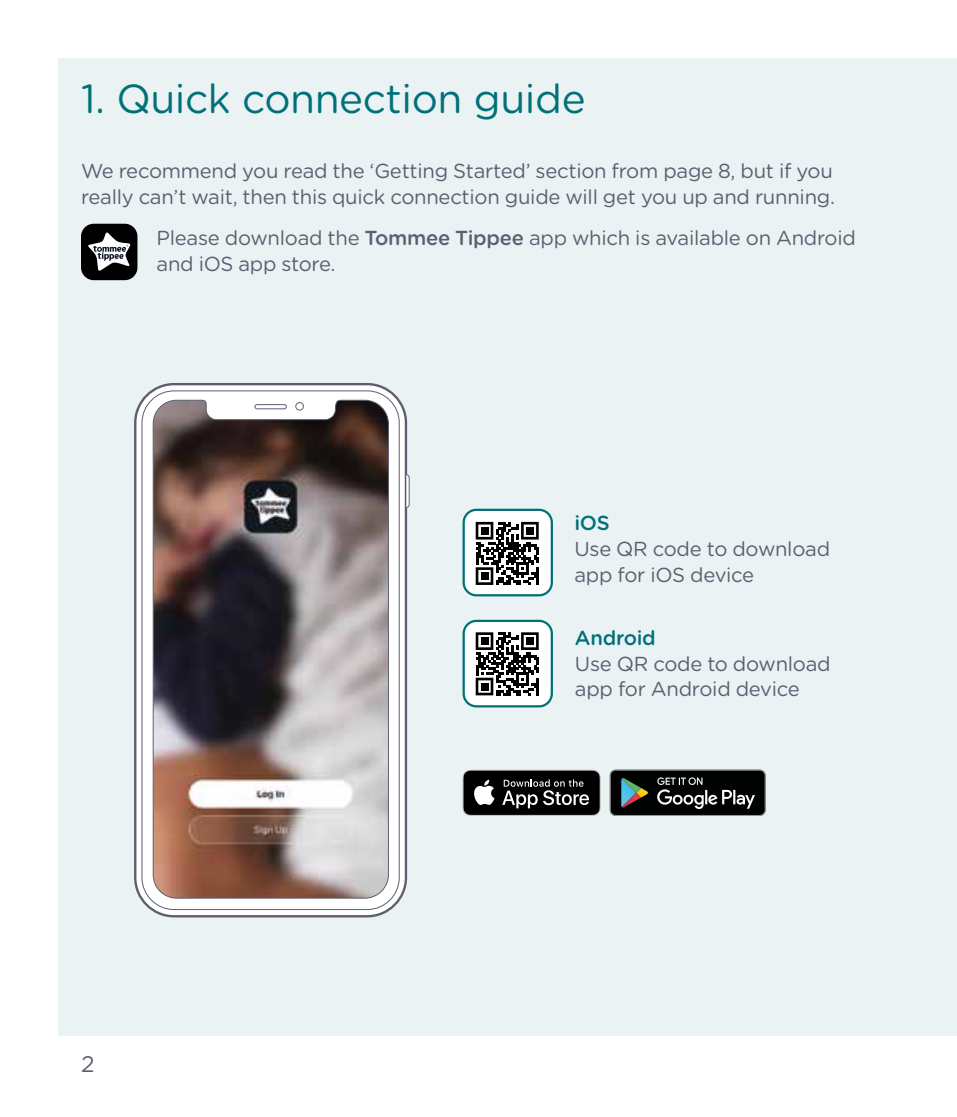
<style>
.page{position:relative;width:957px;height:1117px;background:#fff}
.page>*{position:absolute;margin:0;border:0;box-sizing:border-box;transform-origin:0 0}
.t1{font:40.5px "Gotham Rounded";letter-spacing:-.01em;color:#007179}
.t2{font:22.5px "Gotham";color:#5c5f70}
.t3{font:20.25px/25.9px "Gotham Rounded";letter-spacing:-.015em;color:#5c5f70}
.t4{font:500 20.25px "Gotham Rounded";letter-spacing:-.015em;color:#007179}
.s1{font-weight:500}
</style>
<div class="page">
<div style="left:59px;top:59px;width:898px;height:976px;background:#ebf2f4"></div>
<div style="left:464px;top:509px;width:88px;height:86px;background:#fff;border-radius:13px"></div>
<div style="left:462px;top:508px;width:91px;height:88px;border:2px solid #007179;border-radius:13px"></div>
<svg style="left:476px;top:521px;width:63px;height:64px"></svg>
<div style="left:481px;top:527px;width:7px;height:7px;background:#000"></div>
<div style="left:526px;top:527px;width:8px;height:7px;background:#000"></div>
<div style="left:481px;top:572px;width:7px;height:7px;background:#000"></div>
<div style="left:464px;top:620px;width:88px;height:86px;background:#fff;border-radius:13px"></div>
<div style="left:462px;top:619px;width:91px;height:88px;border:2px solid #007179;border-radius:13px"></div>
<svg style="left:475px;top:632px;width:1px;height:63px"></svg>
<svg style="left:476px;top:632px;width:63px;height:63px"></svg>
<div style="left:481px;top:637px;width:7px;height:7px;background:#000"></div>
<div style="left:526px;top:637px;width:8px;height:7px;background:#000"></div>
<div style="left:481px;top:682px;width:7px;height:8px;background:#000"></div>
<svg style="left:462px;top:769px;width:138px;height:46px;background:#333"></svg>
<svg style="left:610px;top:769px;width:155px;height:46px;background:#282b2a"></svg>
<svg style="left:135px;top:384px;width:271px;height:532px;background:#dadade"></svg>
<svg style="left:141px;top:390px;width:269px;height:520px;background:#e6e7ea"></svg>
<img style="left:152px;top:398px;width:237px;height:500px">
<div style="left:81px;top:224px;width:56px;height:56px;background:#000;border-radius:13px"></div>
<svg style="left:88px;top:232px;width:42px;height:39px"></svg>
<h1 class="t1" style="left:81px;top:71px;width:506px">1. Quick connection guide</h1>
<p class="t3" style="left:81px;top:157px;width:755px">We recommend you read the ‘Getting Started’ section from page 8, but if you really can’t wait, then this quick connection guide will get you up and running.</p>
<p class="t3" style="left:157px;top:224px;width:701px">Please download the <span class="s1">Tommee Tippee</span> app which is available on Android and iOS app store.</p>
<p class="t4" style="left:574px;top:508px;width:37px">iOS</p>
<p class="t3" style="left:574px;top:535px;width:257px">Use QR code to download app for iOS device</p>
<p class="t2" style="left:81px;top:1050px;width:15px">2</p>
<p class="t4" style="left:575px;top:623px;width:82px">Android</p>
<p class="t3" style="left:575px;top:649px;width:257px">Use QR code to download app for Android device</p>
</div>
